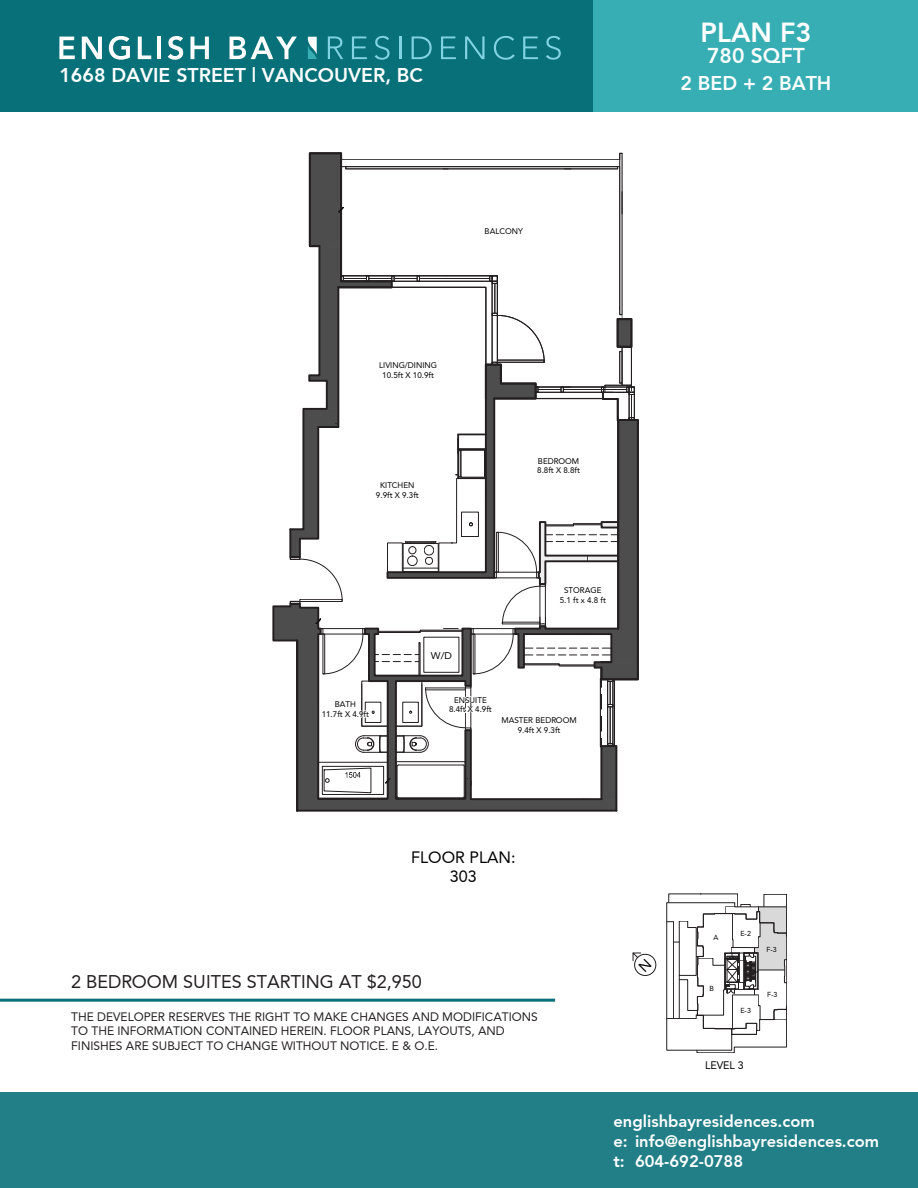
<style>
.page{position:relative;width:918px;height:1188px;background:#fff}
.page>*{position:absolute;margin:0;border:0;box-sizing:border-box;transform-origin:0 0}
.t1{font:700 27px "Expo S Si";color:#fff}
.t2{font:700 21px "Expo S Si";color:#fff}
.t3{font:700 19.5px "Expo S Si";color:#fff}
.t4{font:18px "Expo S Si";color:#231f20}
.t5{font:700 16.5px "Expo S Si";color:#fff}
.t6{font:16.2px/19.4px "Expo S Si";color:#000;text-align:center}
.t7{font:12px/14.4px "Expo S Si";color:#231f20}
.t8{font:10.65px "Expo S Si";color:#000}
.t9{font:9.45px "Expo S Si";color:#000;scale:1.08 1}
.t10{font:8.1px/9.8px "Expo S Si";color:#000;text-align:center}
.t11{font:7.2px "Expo S Si";color:#000}
</style>
<div class="page">
<div style="left:0;top:1093px;width:918px;height:95px;background:#227f87"></div>
<div style="left:0;top:1px;width:918px;height:111px;background:#077078"></div>
<div style="left:593px;top:1px;width:325px;height:111px;background:#36aeb4"></div>
<svg style="left:272px;top:152px;width:367px;height:660px"></svg>
<hr style="left:0;top:999px;width:555px;height:3px;background:#0a717a">
<svg style="left:59px;top:37px;width:16px;height:22px"></svg>
<svg style="left:82px;top:37px;width:20px;height:22px"></svg>
<svg style="left:109px;top:36px;width:21px;height:24px"></svg>
<svg style="left:138px;top:37px;width:13px;height:22px"></svg>
<hr style="left:157px;top:37px;width:4px;height:22px;background:#fff">
<svg style="left:168px;top:36px;width:15px;height:24px"></svg>
<svg style="left:190px;top:37px;width:19px;height:22px"></svg>
<svg style="left:230px;top:37px;width:67px;height:22px"></svg>
<svg style="left:328px;top:36px;width:15px;height:23px"></svg>
<svg style="left:352px;top:36px;width:15px;height:23px"></svg>
<svg style="left:375px;top:36px;width:15px;height:24px"></svg>
<hr style="left:399px;top:36px;width:2px;height:23px;background:#81d2e2">
<svg style="left:412px;top:36px;width:20px;height:23px"></svg>
<svg style="left:441px;top:36px;width:15px;height:23px"></svg>
<svg style="left:465px;top:36px;width:20px;height:23px"></svg>
<svg style="left:494px;top:36px;width:21px;height:24px"></svg>
<svg style="left:523px;top:36px;width:15px;height:23px"></svg>
<svg style="left:546px;top:36px;width:15px;height:24px"></svg>
<svg style="left:308px;top:37px;width:9px;height:22px"></svg>
<svg style="left:667px;top:894px;width:120px;height:159px"></svg>
<svg style="left:633px;top:953px;width:23px;height:23px"></svg>
<p class="t3" style="left:59px;top:64px;width:365px">1668 DAVIE STREET | VANCOUVER, BC</p>
<p class="t10" style="left:485px;top:226px;width:40px">BALCONY</p>
<p class="t10" style="left:379px;top:360px;width:59px">LIVING/DINING<br>10.5ft X 10.9ft</p>
<p class="t10" style="left:376px;top:480px;width:44px">KITCHEN<br>9.9ft X 9.3ft</p>
<p class="t9" style="left:431px;top:651px;width:21px">W/D</p>
<p class="t10" style="left:537px;top:456px;width:44px;text-align:left">BEDROOM<br>8.8ft X 8.8ft</p>
<p class="t10" style="left:560px;top:586px;width:48px">STORAGE<br>5.1 ft x 4.8 ft</p>
<p class="t10" style="left:322px;top:700px;width:49px">BATH<br>11.7ft X 4.9ft</p>
<p class="t10" style="left:449px;top:695px;width:44px">ENSUITE<br>8.4ft X 4.9ft</p>
<p class="t10" style="left:501px;top:715px;width:77px">MASTER BEDROOM<br>9.4ft X 9.3ft</p>
<p class="t6" style="left:411px;top:847px;width:106px">FLOOR PLAN:<br>303</p>
<p class="t4" style="left:71px;top:971px;width:352px">2 BEDROOM SUITES STARTING AT $2,950</p>
<p class="t7" style="left:71px;top:1009px;width:468px">THE DEVELOPER RESERVES THE RIGHT TO MAKE CHANGES AND MODIFICATIONS<br>TO THE INFORMATION CONTAINED HEREIN. FLOOR PLANS, LAYOUTS, AND<br>FINISHES ARE SUBJECT TO CHANGE WITHOUT NOTICE. E &amp; O.E.</p>
<p class="t10" style="left:507px;top:1005px;width:13px">F-3</p>
<p class="t10" style="left:476px;top:1023px;width:13px">E-3</p>
<p class="t1" style="left:701px;top:17px;width:112px">PLAN F3</p>
<p class="t2" style="left:707px;top:43px;width:99px">780 SQFT</p>
<p class="t3" style="left:681px;top:72px;width:152px">2 BED + 2 BATH</p>
<p class="t11" style="left:713px;top:933px;width:7px">A</p>
<p class="t11" style="left:710px;top:984px;width:6px">B</p>
<p class="t11" style="left:740px;top:930px;width:12px">E-2</p>
<p class="t11" style="left:740px;top:1006px;width:12px">E-3</p>
<p class="t11" style="left:767px;top:945px;width:12px">F-3</p>
<p class="t11" style="left:767px;top:990px;width:12px">F-3</p>
<p class="t8" style="left:705px;top:1059px;width:40px">LEVEL 3</p>
<p class="t5" style="left:613px;top:1111px;width:203px">englishbayresidences.com</p>
<p class="t5" style="left:613px;top:1131px;width:267px">e: info@englishbayresidences.com</p>
<p class="t5" style="left:613px;top:1151px;width:131px">t: 604-692-0788</p>
</div>
